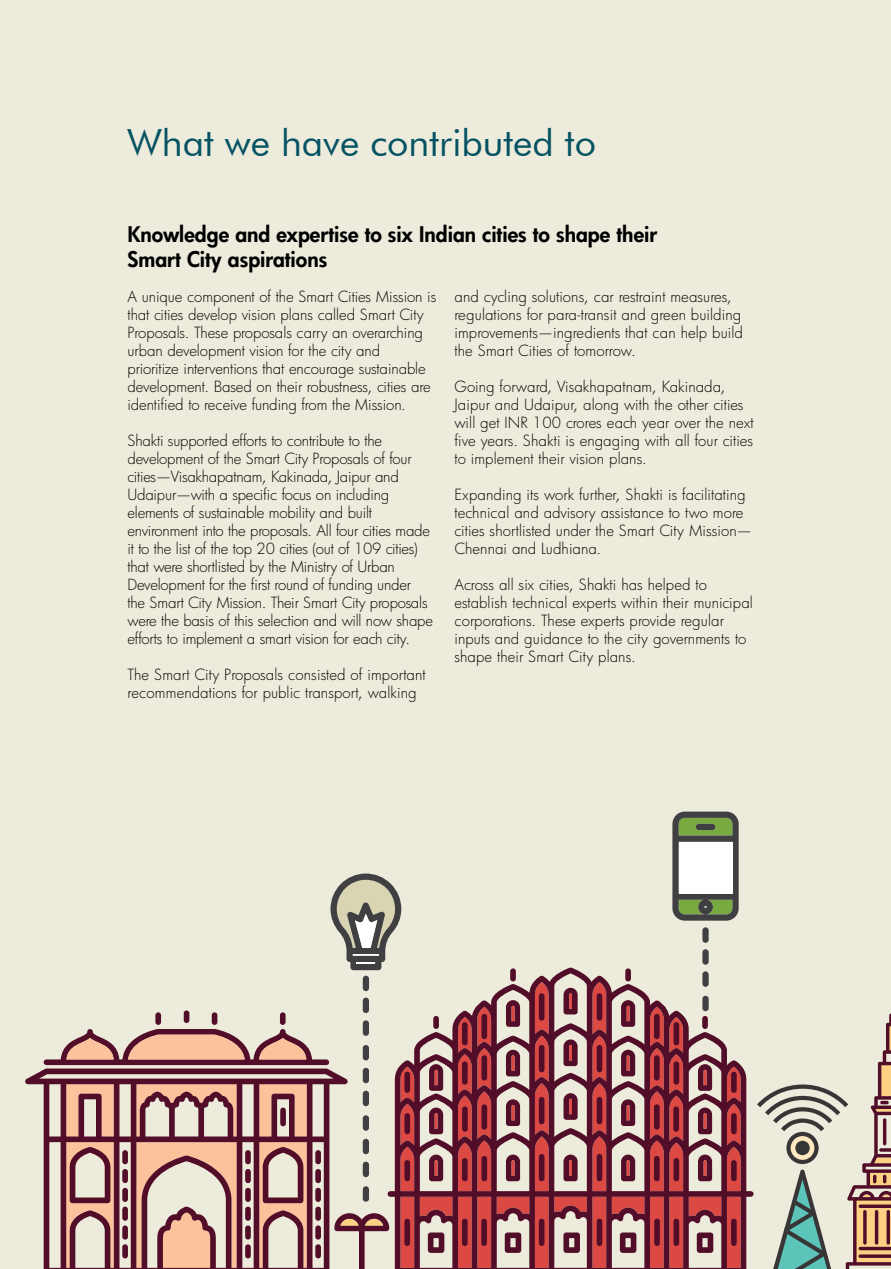
<style>
.page{position:relative;width:891px;height:1269px;background:#edebdc}
.page>*{position:absolute;margin:0;border:0;box-sizing:border-box;transform-origin:0 0}
.t1{font:37.5px "Futura BT";color:#055262}
.t2{font:800 21px/25.2px "Futura";color:#000}
.t3{font:300 15px/18px "Futura";letter-spacing:-.005em;color:#000}
</style>
<div class="page">
<div style="left:363px;top:998px;width:6px;height:15px;background:#404043;border-radius:3px"></div>
<div style="left:363px;top:976px;width:6px;height:15px;background:#404043;border-radius:3px"></div>
<svg style="left:672px;top:812px;width:67px;height:109px;background:#5f6e4f"></svg>
<div style="left:679px;top:842px;width:53px;height:52px;background:#fff"></div>
<div style="left:696px;top:824px;width:19px;height:6px;background:#404043;border-radius:3px"></div>
<div style="left:702px;top:949px;width:7px;height:16px;background:#404043;border-radius:3px"></div>
<div style="left:702px;top:927px;width:7px;height:16px;background:#404043;border-radius:3px"></div>
<div style="left:363px;top:1020px;width:6px;height:16px;background:#404043;border-radius:3px"></div>
<div style="left:363px;top:1045px;width:6px;height:15px;background:#404043;border-radius:3px"></div>
<div style="left:363px;top:1068px;width:6px;height:15px;background:#404043;border-radius:3px"></div>
<div style="left:363px;top:1091px;width:6px;height:15px;background:#404043;border-radius:3px"></div>
<div style="left:363px;top:1115px;width:6px;height:16px;background:#404043;border-radius:3px"></div>
<svg style="left:331px;top:873px;width:71px;height:97px"></svg>
<svg style="left:388px;top:968px;width:366px;height:301px"></svg>
<div style="left:597px;top:1154px;width:5px;height:27px;background:#520e28;border-radius:3px"></div>
<div style="left:597px;top:1219px;width:5px;height:27px;background:#520e28;border-radius:3px"></div>
<div style="left:654px;top:1219px;width:6px;height:27px;background:#520e28;border-radius:3px"></div>
<div style="left:674px;top:1219px;width:5px;height:27px;background:#520e28;border-radius:3px"></div>
<div style="left:731px;top:1219px;width:6px;height:27px;background:#520e28;border-radius:3px"></div>
<div style="left:654px;top:1156px;width:6px;height:25px;background:#520e28;border-radius:3px"></div>
<div style="left:674px;top:1158px;width:5px;height:23px;background:#520e28;border-radius:3px"></div>
<div style="left:731px;top:1160px;width:6px;height:21px;background:#520e28;border-radius:3px"></div>
<div style="left:597px;top:1097px;width:5px;height:27px;background:#520e28;border-radius:3px"></div>
<div style="left:731px;top:1113px;width:6px;height:21px;background:#520e28;border-radius:3px"></div>
<div style="left:597px;top:1045px;width:5px;height:27px;background:#520e28;border-radius:3px"></div>
<div style="left:654px;top:1055px;width:6px;height:26px;background:#520e28;border-radius:3px"></div>
<div style="left:654px;top:1104px;width:6px;height:26px;background:#520e28;border-radius:3px"></div>
<div style="left:673px;top:1106px;width:6px;height:26px;background:#520e28;border-radius:3px"></div>
<div style="left:674px;top:1061px;width:5px;height:24px;background:#520e28;border-radius:3px"></div>
<div style="left:731px;top:1072px;width:6px;height:21px;background:#520e28;border-radius:3px"></div>
<div style="left:597px;top:993px;width:5px;height:28px;background:#520e28;border-radius:3px"></div>
<div style="left:654px;top:1014px;width:6px;height:25px;background:#520e28;border-radius:3px"></div>
<div style="left:674px;top:1022px;width:5px;height:23px;background:#520e28;border-radius:3px"></div>
<svg style="left:620px;top:1233px;width:16px;height:20px"></svg>
<svg style="left:697px;top:1233px;width:16px;height:20px"></svg>
<div style="left:702px;top:1016px;width:6px;height:13px;background:#520e28;border-radius:3px"></div>
<div style="left:625px;top:968px;width:6px;height:13px;background:#520e28;border-radius:3px"></div>
<div style="left:184px;top:1010px;width:5px;height:13px;background:#520e28;border-radius:3px"></div>
<div style="left:155px;top:1012px;width:6px;height:13px;background:#520e28;border-radius:3px"></div>
<svg style="left:25px;top:1069px;width:323px;height:200px"></svg>
<div style="left:280px;top:1012px;width:6px;height:13px;background:#520e28;border-radius:3px"></div>
<div style="left:212px;top:1012px;width:5px;height:13px;background:#520e28;border-radius:3px"></div>
<svg style="left:44px;top:1029px;width:285px;height:36px"></svg>
<svg style="left:334px;top:1213px;width:55px;height:56px"></svg>
<svg style="left:506px;top:1000px;width:14px;height:27px"></svg>
<svg style="left:506px;top:1050px;width:14px;height:26px"></svg>
<svg style="left:506px;top:1099px;width:14px;height:27px"></svg>
<svg style="left:506px;top:1155px;width:14px;height:26px"></svg>
<svg style="left:564px;top:1155px;width:14px;height:26px"></svg>
<svg style="left:564px;top:1093px;width:14px;height:27px"></svg>
<svg style="left:564px;top:1039px;width:14px;height:27px"></svg>
<svg style="left:564px;top:988px;width:14px;height:26px"></svg>
<svg style="left:429px;top:1064px;width:14px;height:27px"></svg>
<svg style="left:429px;top:1108px;width:14px;height:26px"></svg>
<svg style="left:429px;top:1155px;width:14px;height:26px"></svg>
<svg style="left:621px;top:1155px;width:14px;height:26px"></svg>
<svg style="left:698px;top:1155px;width:14px;height:26px"></svg>
<svg style="left:698px;top:1108px;width:14px;height:26px"></svg>
<svg style="left:698px;top:1064px;width:14px;height:27px"></svg>
<svg style="left:621px;top:1099px;width:14px;height:27px"></svg>
<svg style="left:621px;top:1050px;width:14px;height:26px"></svg>
<svg style="left:621px;top:1000px;width:14px;height:27px"></svg>
<svg style="left:757px;top:1013px;width:134px;height:256px"></svg>
<div style="left:363px;top:1139px;width:6px;height:15px;background:#404043;border-radius:3px"></div>
<div style="left:363px;top:1162px;width:6px;height:15px;background:#404043;border-radius:3px"></div>
<div style="left:363px;top:1186px;width:6px;height:16px;background:#404043;border-radius:3px"></div>
<h1 class="t1" style="left:128px;top:120px;width:470px">What we have contributed to</h1>
<h2 class="t2" style="left:128px;top:222px;width:531px">Knowledge and expertise to six Indian cities to shape their<br>Smart City aspirations</h2>
<p class="t3" style="left:128px;top:288px;width:310px">A unique component of the Smart Cities Mission is that cities develop vision plans called Smart City Proposals. These proposals carry an overarching urban development vision for the city and<br>prioritize interventions that encourage sustainable development. Based on their robustness, cities are identified to receive funding from the Mission.</p>
<p class="t3" style="left:128px;top:432px;width:307px">Shakti supported efforts to contribute to the development of the Smart City Proposals of four cities—Visakhapatnam, Kakinada, Jaipur and Udaipur—with a specific focus on including elements of sustainable mobility and built environment into the proposals. All four cities made it to the list of the top 20 cities (out of 109 cities) that were shortlisted by the Ministry of Urban Development for the first round of funding under<br>the Smart City Mission. Their Smart City proposals were the basis of this selection and will now shape efforts to implement a smart vision for each city.</p>
<p class="t3" style="left:128px;top:666px;width:300px">The Smart City Proposals consisted of important recommendations for public transport, walking</p>
<p class="t3" style="left:454px;top:288px;width:290px">and cycling solutions, car restraint measures, regulations for para-transit and green building improvements—ingredients that can help build the Smart Cities of tomorrow.</p>
<p class="t3" style="left:454px;top:378px;width:301px">Going forward, Visakhapatnam, Kakinada, Jaipur and Udaipur, along with the other cities will get INR 100 crores each year over the next five years. Shakti is engaging with all four cities to implement their vision plans.</p>
<p class="t3" style="left:454px;top:486px;width:299px">Expanding its work further, Shakti is facilitating technical and advisory assistance to two more cities shortlisted under the Smart City Mission— Chennai and Ludhiana.</p>
<p class="t3" style="left:454px;top:576px;width:300px">Across all six cities, Shakti has helped to establish technical experts within their municipal corporations. These experts provide regular inputs and guidance to the city governments to shape their Smart City plans.</p>
</div>
